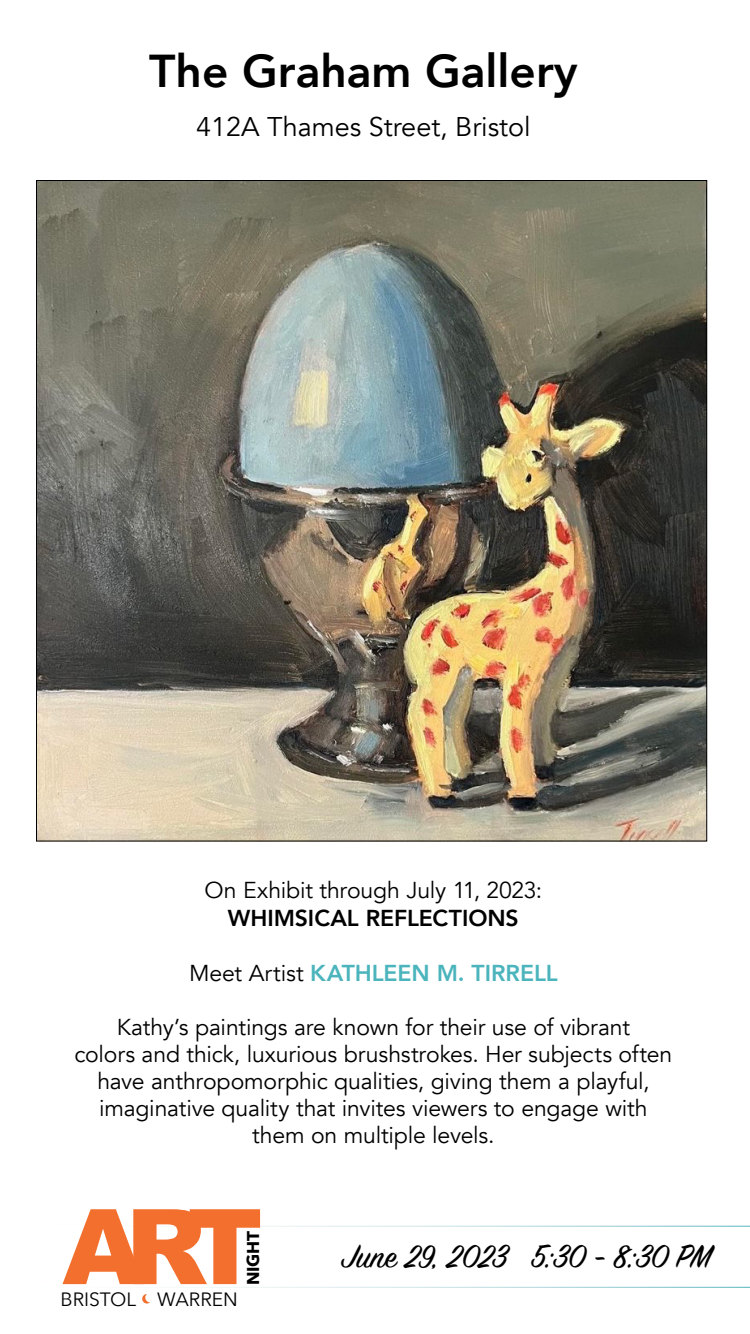
<style>
.page{position:relative;width:750px;height:1334px;background:#fff}
.page>*{position:absolute;margin:0;border:0;box-sizing:border-box;transform-origin:0 0}
.t1{font:900 104.6px "Arial";color:#f36f2d}
.t2{font:800 46px "Avenir";color:#000}
.t3{font:36px "Sign Painter House Script";letter-spacing:-.01em;color:#000}
.t4{font:27px "Avenir";color:#000}
.t5{font:23px/27px "Avenir";letter-spacing:-.005em;color:#000;text-align:center}
.t6{font:800 23px "Avenir";color:#4bb4bc}
.t7{font:800 23px "Avenir";letter-spacing:-.005em;color:#000}
.t8{font:19.2px "Avenir Next";color:#000}
.t9{font:700 17.1px "Avenir Next";letter-spacing:-.015em;color:#000}
.s1{font-weight:400;color:#000}
</style>
<div class="page">
<svg style="left:199px;top:1226px;width:551px;height:62px"></svg>
<svg style="left:142px;top:1294px;width:8px;height:10px"></svg>
<img style="left:38px;top:182px;width:667px;height:658px">
<h2 class="t2" style="left:149px;top:35px;width:430px">The Graham Gallery</h2>
<p class="t4" style="left:196px;top:111px;width:336px">412A Thames Street, Bristol</p>
<p class="t5" style="left:205px;top:877px;width:339px">On Exhibit through July 11, 2023:</p>
<p class="t7" style="left:228px;top:900px;width:292px">WHIMSICAL REFLECTIONS</p>
<p class="t6" style="left:189px;top:955px;width:370px"><span class="s1">Meet Artist</span> KATHLEEN M. TIRRELL</p>
<p class="t5" style="left:74px;top:1014px;width:600px">Kathy’s paintings are known for their use of vibrant<br>colors and thick, luxurious brushstrokes. Her subjects often have anthropomorphic qualities, giving them a playful, imaginative quality that invites viewers to engage with them on multiple levels.</p>
<h1 class="t1" style="left:62px;top:1171px;width:202px">ART</h1>
<p class="t9" style="left:238px;top:1285px;width:56px;rotate:-90deg">NIGHT</p>
<p class="t8" style="left:61px;top:1283px;width:179px">BRISTOL WARREN</p>
<h3 class="t3" style="left:342px;top:1234px;width:371px">June 29, 2023 5:30 - 8:30 PM</h3>
</div>
